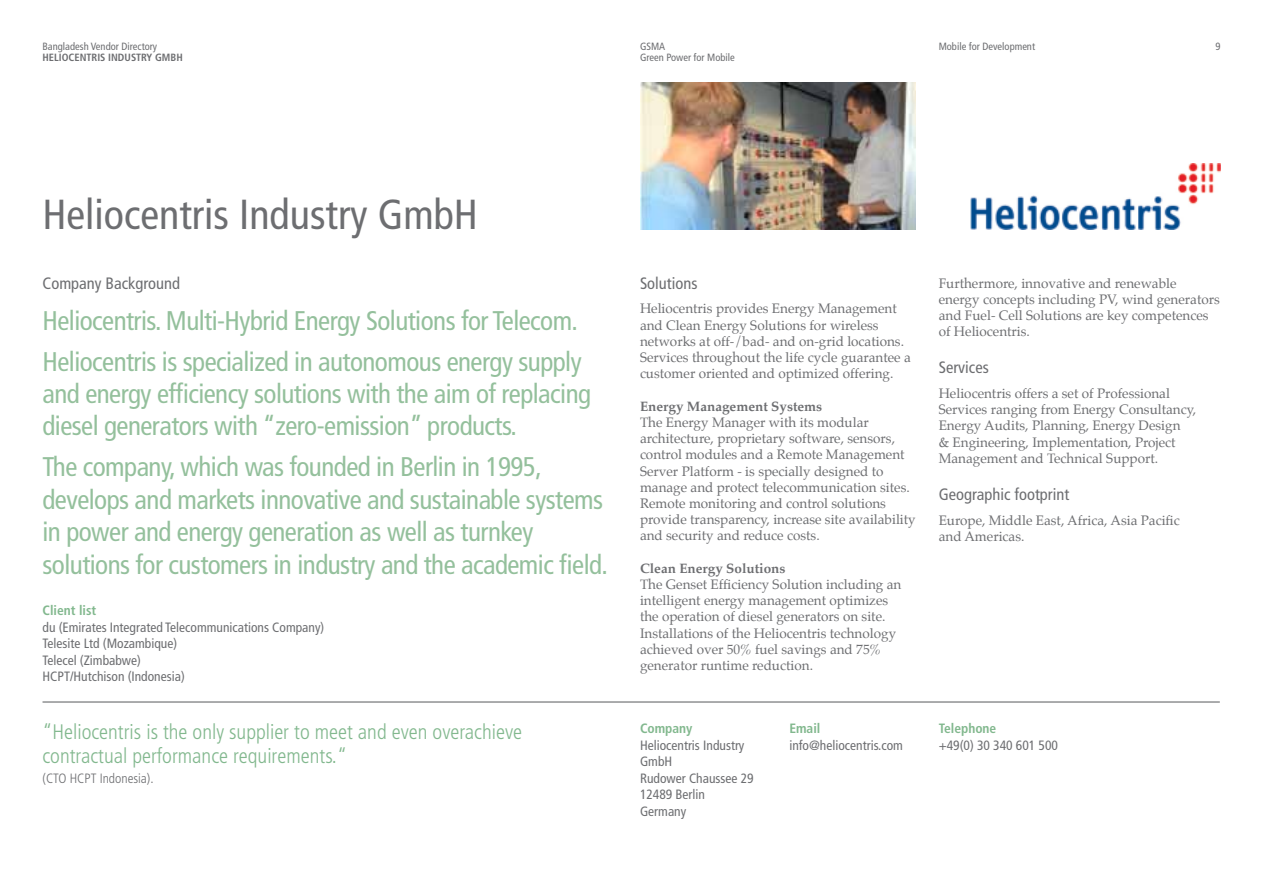
<style>
.page{position:relative;width:1263px;height:893px;background:#fff}
.page>*{position:absolute;margin:0;border:0;box-sizing:border-box;transform-origin:0 0}
.t1{font:condensed 42px "Frutiger";color:#6d6e71}
.t2{font:condensed 27px/32.4px "Frutiger";letter-spacing:-.02em;color:#94c09c}
.t3{font:300 condensed 21px/24px "Frutiger";color:#82b88e}
.t4{font:condensed 16.5px "Frutiger";color:#6d6e71}
.t5{font:13.5px/16.2px "Palatino";color:#6d6e71}
.t6{font:condensed 13.5px/16.5px "Frutiger";color:#6d6e71}
.t7{font:700 13.5px "Palatino";color:#6d6e71}
.t8{font:700 condensed 13.5px "Frutiger";color:#82b88e}
.t9{font:300 condensed 13.5px "Frutiger";color:#6d6e71}
.t10{font:condensed 10.5px "Frutiger";color:#6d6e71}
.t11{font:700 condensed 10.5px "Frutiger";color:#6d6e71}
</style>
<div class="page">
<hr style="left:43px;top:702px;width:1177px;height:1px;background:#58595b">
<img style="left:640px;top:82px;width:275px;height:148px">
<img style="left:970px;top:163px;width:250px;height:67px">
<p class="t10" style="left:43px;top:41px;width:116px">Bangladesh Vendor Directory</p>
<p class="t11" style="left:43px;top:51px;width:135px">Heliocentris Industry GmbH</p>
<p class="t10" style="left:640px;top:41px;width:27px">GSMA</p>
<p class="t10" style="left:939px;top:41px;width:98px">Mobile for Development</p>
<p class="t10" style="left:1215px;top:41px;width:7px">9</p>
<p class="t10" style="left:640px;top:51px;width:96px">Green Power for Mobile</p>
<h1 class="t1" style="left:43px;top:190px;width:437px">Heliocentris Industry GmbH</h1>
<p class="t4" style="left:43px;top:273px;width:139px">Company Background</p>
<h2 class="t2" style="left:43px;top:300px;width:541px;line-height:41px">Heliocentris. Multi-Hybrid Energy Solutions for Telecom.<br>Heliocentris is specialized in autonomous energy supply</h2>
<h2 class="t2" style="left:43px;top:378px;width:550px">and energy efficiency solutions with the aim of replacing diesel generators with “zero-emission” products.</h2>
<h2 class="t2" style="left:43px;top:451px;width:567px">The company, which was founded in Berlin in 1995, develops and markets innovative and sustainable systems in power and energy generation as well as turnkey solutions for customers in industry and the academic field.</h2>
<p class="t8" style="left:43px;top:602px;width:55px">Client list</p>
<p class="t6" style="left:43px;top:619px;width:283px">du (Emirates Integrated Telecommunications Company)<br>Telesite Ltd (Mozambique)<br>Telecel (Zimbabwe)<br>HCPT/Hutchison (Indonesia)</p>
<h3 class="t3" style="left:43px;top:720px;width:481px">“Heliocentris is the only supplier to meet and even overachieve contractual performance requirements.“</h3>
<p class="t9" style="left:43px;top:771px;width:113px">(CTO HCPT Indonesia).</p>
<p class="t4" style="left:640px;top:273px;width:59px">Solutions</p>
<p class="t5" style="left:640px;top:301px;width:272px">Heliocentris provides Energy Management and Clean Energy Solutions for wireless networks at off-/bad- and on-grid locations.<br>Services throughout the life cycle guarantee a customer oriented and optimized offering.</p>
<p class="t7" style="left:640px;top:395px;width:184px">Energy Management Systems</p>
<p class="t5" style="left:640px;top:414px;width:277px">The Energy Manager with its modular architecture, proprietary software, sensors, control modules and a Remote Management Server Platform - is specially designed to manage and protect telecommunication sites.<br>Remote monitoring and control solutions provide transparency, increase site availability and security and reduce costs.</p>
<p class="t7" style="left:640px;top:557px;width:147px">Clean Energy Solutions</p>
<p class="t5" style="left:640px;top:576px;width:263px">The Genset Efficiency Solution including an intelligent energy management optimizes the operation of diesel generators on site.<br>Installations of the Heliocentris technology achieved over 50% fuel savings and 75% generator runtime reduction.</p>
<p class="t8" style="left:640px;top:720px;width:54px">Company</p>
<p class="t6" style="left:640px;top:737px;width:115px">Heliocentris Industry<br>GmbH<br>Rudower Chaussee 29<br>12489 Berlin<br>Germany</p>
<p class="t8" style="left:789px;top:720px;width:33px">Email</p>
<p class="t6" style="left:789px;top:737px;width:115px">info@heliocentris.com</p>
<p class="t5" style="left:939px;top:275px;width:283px">Furthermore, innovative and renewable energy concepts including PV, wind generators and Fuel- Cell Solutions are key competences of Heliocentris.</p>
<p class="t4" style="left:939px;top:358px;width:52px">Services</p>
<p class="t5" style="left:939px;top:385px;width:259px">Heliocentris offers a set of Professional Services ranging from Energy Consultancy, Energy Audits, Planning, Energy Design<br>&amp; Engineering, Implementation, Project Management and Technical Support.</p>
<p class="t4" style="left:939px;top:485px;width:132px">Geographic footprint</p>
<p class="t5" style="left:939px;top:512px;width:243px">Europe, Middle East, Africa, Asia Pacific and Americas.</p>
<p class="t8" style="left:939px;top:720px;width:59px">Telephone</p>
<p class="t6" style="left:939px;top:737px;width:121px">+49(0) 30 340 601 500</p>
</div>
